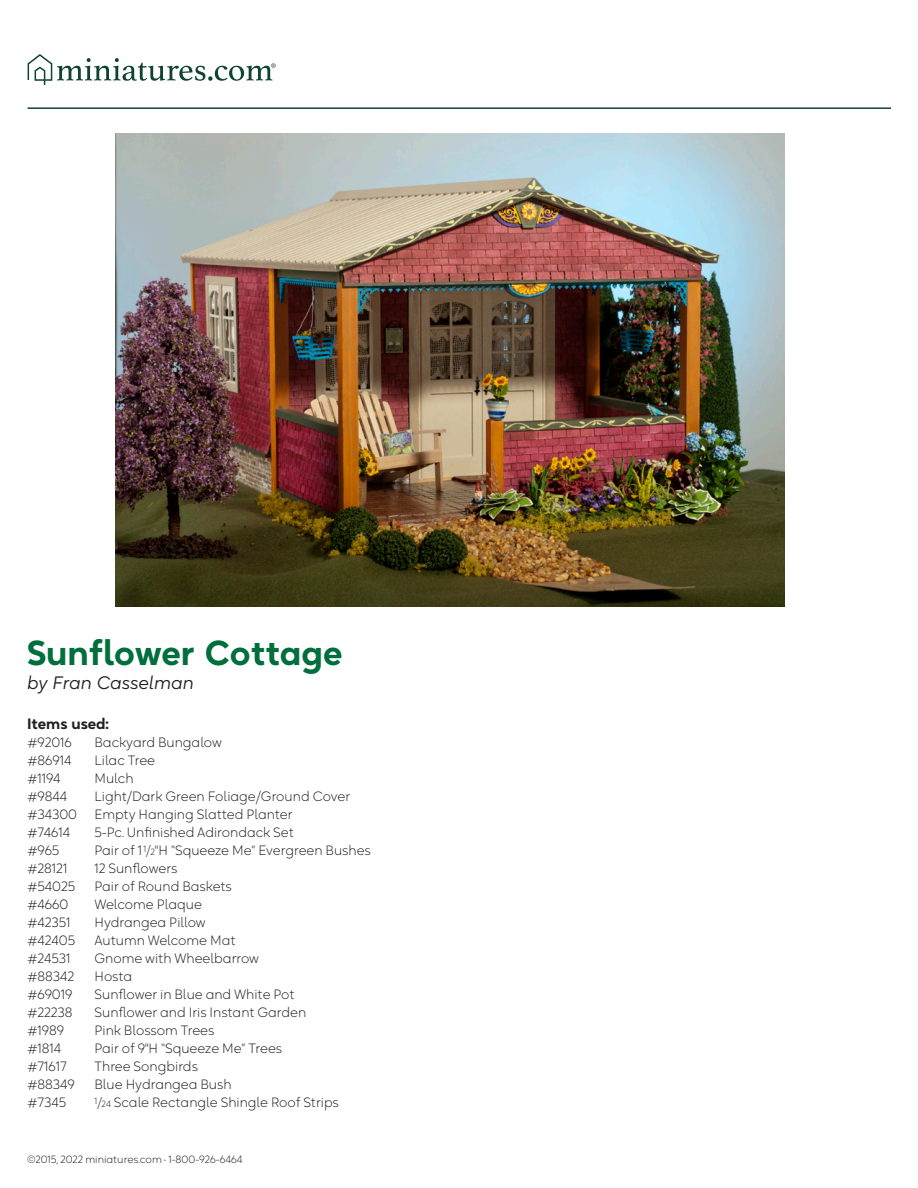
<style>
.page{position:relative;width:918px;height:1188px;background:#fff}
.page>*{position:absolute;margin:0;border:0;box-sizing:border-box;transform-origin:0 0}
.Body{font:700 34.5px "Okta Neue";color:#006f3c}
.Body-2{font:italic 18px "Okta Neue";color:#231f20}
.Item_Used_Text{font:700 15px "Okta Neue";color:#231f20}
.Item_Used_Text-2{font:300 13.5px "Okta Neue";color:#231f20}
.Copyright{font:300 10.5px "Okta Neue";color:#231f20}
.s1{font-size:12px}
.s2{font-size:9px}
</style>
<div class="page">
<img style="left:115px;top:134px;width:670px;height:472px">
<svg style="left:28px;top:54px;width:248px;height:31px"></svg>
<hr style="left:28px;top:107px;width:863px;height:2px;background:#104331">
<p class="Body" style="left:27px;top:626px;width:317px">Sunflower Cottage</p>
<p class="Body-2" style="left:27px;top:670px;width:168px">by Fran Casselman</p>
<p class="Item_Used_Text" style="left:27px;top:712px;width:84px">Items used:</p>
<p class="Item_Used_Text-2" style="left:27px;top:733px;width:46px">#92016</p>
<p class="Item_Used_Text-2" style="left:94px;top:733px;width:129px">Backyard Bungalow</p>
<p class="Item_Used_Text-2" style="left:27px;top:751px;width:46px">#86914</p>
<p class="Item_Used_Text-2" style="left:94px;top:751px;width:62px">Lilac Tree</p>
<p class="Item_Used_Text-2" style="left:27px;top:769px;width:35px">#1194</p>
<p class="Item_Used_Text-2" style="left:94px;top:769px;width:41px">Mulch</p>
<p class="Item_Used_Text-2" style="left:27px;top:787px;width:42px">#9844</p>
<p class="Item_Used_Text-2" style="left:94px;top:787px;width:257px">Light/Dark Green Foliage/Ground Cover</p>
<p class="Item_Used_Text-2" style="left:27px;top:805px;width:52px">#34300</p>
<p class="Item_Used_Text-2" style="left:94px;top:805px;width:200px">Empty Hanging Slatted Planter</p>
<p class="Item_Used_Text-2" style="left:27px;top:823px;width:45px">#74614</p>
<p class="Item_Used_Text-2" style="left:94px;top:823px;width:201px">5-Pc. Unfinished Adirondack Set</p>
<p class="Item_Used_Text-2" style="left:27px;top:841px;width:34px">#965</p>
<p class="Item_Used_Text-2" style="left:94px;top:841px;width:278px">Pair of 1<sup>1</sup><span class="s1">/</span><span class="s2">2</span>"H ‟Squeeze Me” Evergreen Bushes</p>
<p class="Item_Used_Text-2" style="left:27px;top:859px;width:42px">#28121</p>
<p class="Item_Used_Text-2" style="left:94px;top:859px;width:84px">12 Sunflowers</p>
<p class="Item_Used_Text-2" style="left:27px;top:877px;width:50px">#54025</p>
<p class="Item_Used_Text-2" style="left:94px;top:877px;width:139px">Pair of Round Baskets</p>
<p class="Item_Used_Text-2" style="left:27px;top:895px;width:43px">#4660</p>
<p class="Item_Used_Text-2" style="left:94px;top:895px;width:109px">Welcome Plaque</p>
<p class="Item_Used_Text-2" style="left:27px;top:913px;width:45px">#42351</p>
<p class="Item_Used_Text-2" style="left:94px;top:913px;width:113px">Hydrangea Pillow</p>
<p class="Item_Used_Text-2" style="left:27px;top:931px;width:50px">#42405</p>
<p class="Item_Used_Text-2" style="left:94px;top:931px;width:142px">Autumn Welcome Mat</p>
<p class="Item_Used_Text-2" style="left:27px;top:949px;width:45px">#24531</p>
<p class="Item_Used_Text-2" style="left:94px;top:949px;width:166px">Gnome with Wheelbarrow</p>
<p class="Item_Used_Text-2" style="left:27px;top:967px;width:49px">#88342</p>
<p class="Item_Used_Text-2" style="left:94px;top:967px;width:39px">Hosta</p>
<p class="Item_Used_Text-2" style="left:27px;top:985px;width:47px">#69019</p>
<p class="Item_Used_Text-2" style="left:94px;top:985px;width:202px">Sunflower in Blue and White Pot</p>
<p class="Item_Used_Text-2" style="left:27px;top:1003px;width:47px">#22238</p>
<p class="Item_Used_Text-2" style="left:94px;top:1003px;width:213px">Sunflower and Iris Instant Garden</p>
<p class="Item_Used_Text-2" style="left:27px;top:1021px;width:38px">#1989</p>
<p class="Item_Used_Text-2" style="left:94px;top:1021px;width:121px">Pink Blossom Trees</p>
<p class="Item_Used_Text-2" style="left:27px;top:1039px;width:36px">#1814</p>
<p class="Item_Used_Text-2" style="left:94px;top:1039px;width:189px">Pair of 9"H ‟Squeeze Me” Trees</p>
<p class="Item_Used_Text-2" style="left:27px;top:1057px;width:41px">#71617</p>
<p class="Item_Used_Text-2" style="left:94px;top:1057px;width:105px">Three Songbirds</p>
<p class="Item_Used_Text-2" style="left:27px;top:1075px;width:49px">#88349</p>
<p class="Item_Used_Text-2" style="left:94px;top:1075px;width:139px">Blue Hydrangea Bush</p>
<p class="Item_Used_Text-2" style="left:27px;top:1093px;width:41px">#7345</p>
<p class="Item_Used_Text-2" style="left:94px;top:1093px;width:246px"><sup>1</sup><span class="s1">/</span><span class="s2">24</span> Scale Rectangle Shingle Roof Strips</p>
<p class="Copyright" style="left:27px;top:1152px;width:217px">©2015, 2022 miniatures.com • 1-800-926-6464</p>
</div>
